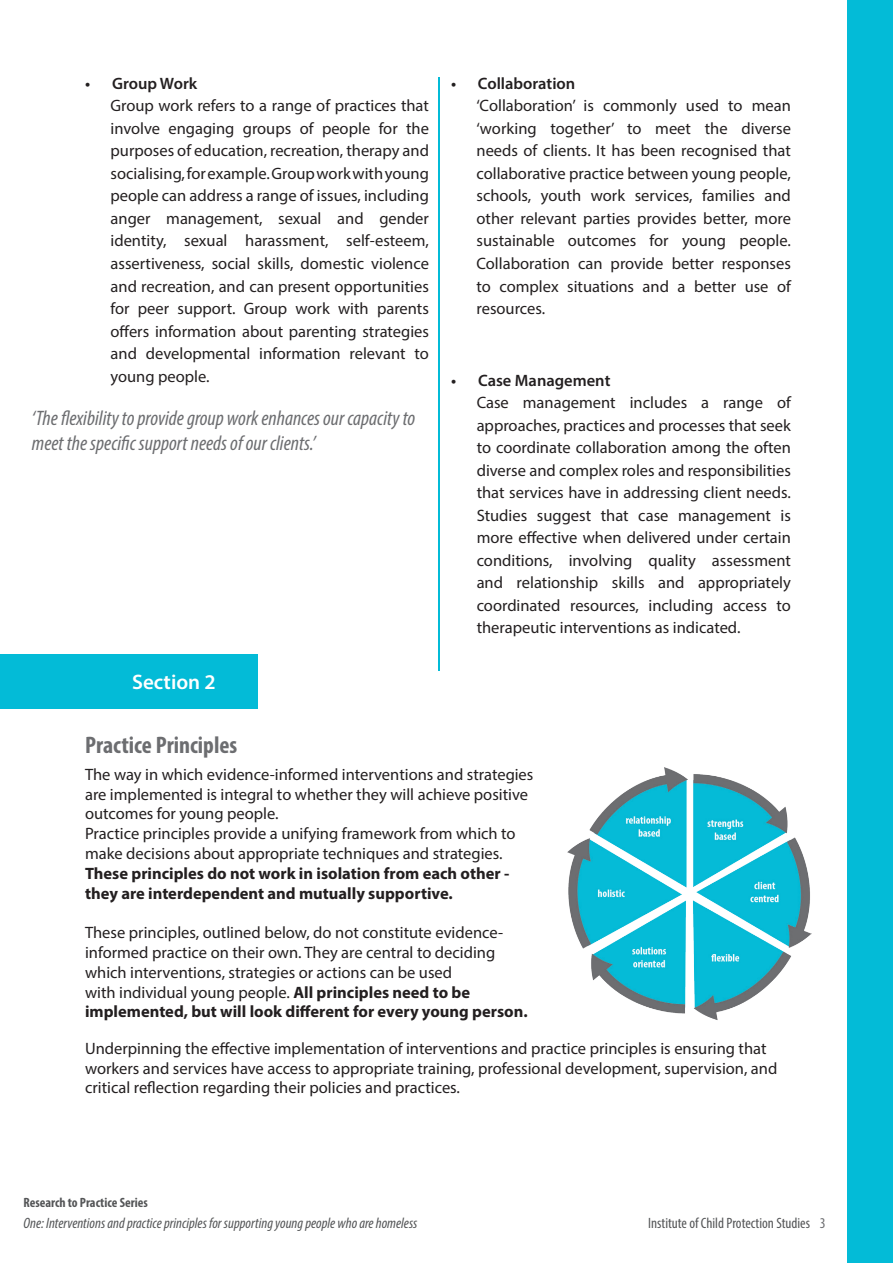
<style>
.page{position:relative;width:893px;height:1263px;background:#fff}
.page>*{position:absolute;margin:0;border:0;box-sizing:border-box;transform-origin:0 0}
.t1{font:700 condensed 24px "Myriad Pro";color:#6c6d70}
.t2{font:italic condensed 21px/25.2px "Myriad Pro";color:#6c6d70}
.t3{font:600 21px "Myriad Pro";color:#fff}
.t4{font:16.5px/22.5px "Myriad Pro";color:#231f20;text-align:justify}
.t5{font:700 16.5px/19.8px "Myriad Pro";color:#231f20}
.t6{font:600 16.5px "Myriad Pro";color:#231f20}
.t7{font:italic condensed 15px "Myriad Pro";color:#545557}
.t8{font:condensed 15px "Myriad Pro";color:#545557}
.t9{font:700 condensed 13.5px "Myriad Pro";color:#545557}
.s1{font-weight:700}
.s2{color:#6c6d70}
</style>
<div class="page">
<hr style="left:439px;top:77px;width:1px;height:594px;background:#03bbd7">
<div style="left:848px;top:0;width:45px;height:1263px;background:#03bbd7"></div>
<div style="left:0;top:654px;width:257px;height:55px;background:#03bbd7"></div>
<img style="left:567px;top:767px;width:244px;height:253px">
<p class="t6" style="left:85px;top:73px;width:114px">• Group Work</p>
<p class="t4" style="left:111px;top:94px;width:320px">Group work refers to a range of practices that involve engaging groups of people for the purposes of education, recreation, therapy and socialising, for example. Group work with young people can address a range of issues, including anger management, sexual and gender identity, sexual harassment, self-esteem, assertiveness, social skills, domestic violence and recreation, and can present opportunities for peer support. Group work with parents offers information about parenting strategies and developmental information relevant to young people.</p>
<p class="t2" style="left:32px;top:405px;width:385px">‘The flexibility to provide group work enhances our capacity to meet the specific support needs of our clients.’</p>
<p class="t3" style="left:132px;top:669px;width:85px">Section 2</p>
<p class="t6" style="left:451px;top:73px;width:126px">• Collaboration</p>
<p class="t4" style="left:476px;top:94px;width:316px">‘Collaboration’ is commonly used to mean ‘working together’ to meet the diverse needs of clients. It has been recognised that collaborative practice between young people, schools, youth work services, families and other relevant parties provides better, more sustainable outcomes for young people.<br>Collaboration can provide better responses to complex situations and a better use of resources.</p>
<p class="t6" style="left:451px;top:370px;width:161px">• Case Management</p>
<p class="t4" style="left:477px;top:391px;width:316px">Case management includes a range of approaches, practices and processes that seek to coordinate collaboration among the often diverse and complex roles and responsibilities that services have in addressing client needs.<br>Studies suggest that case management is more effective when delivered under certain conditions, involving quality assessment and relationship skills and appropriately coordinated resources, including access to therapeutic interventions as indicated.</p>
<h1 class="t1" style="left:85px;top:730px;width:154px">Practice Principles</h1>
<p class="t4" style="left:85px;top:764px;width:450px;line-height:19.8px;text-align:left">The way in which evidence-informed interventions and strategies are implemented is integral to whether they will achieve positive outcomes for young people.<br>Practice principles provide a unifying framework from which to make decisions about appropriate techniques and strategies.</p>
<p class="t5" style="left:85px;top:863px;width:426px">These principles do not work in isolation from each other - they are interdependent and mutually supportive.</p>
<p class="t4" style="left:85px;top:922px;width:444px;line-height:19.8px;text-align:left">These principles, outlined below, do not constitute evidence&shy;informed practice on their own. They are central to deciding which interventions, strategies or actions can be used<br>with individual young people. <span class="s1">All principles need to be implemented, but will look different for every young person.</span></p>
<p class="t4" style="left:85px;top:1038px;width:694px;line-height:19.8px;text-align:left">Underpinning the effective implementation of interventions and practice principles is ensuring that workers and services have access to appropriate training, professional development, supervision, and critical reflection regarding their policies and practices.</p>
<p class="t9" style="left:23px;top:1194px;width:126px">Research to Practice Series</p>
<p class="t7" style="left:23px;top:1214px;width:395px">One: Interventions and practice principles for supporting young people who are homeless</p>
<p class="t8" style="left:648px;top:1214px;width:179px">Institute of Child Protection Studies <span class="s2">3</span></p>
</div>
